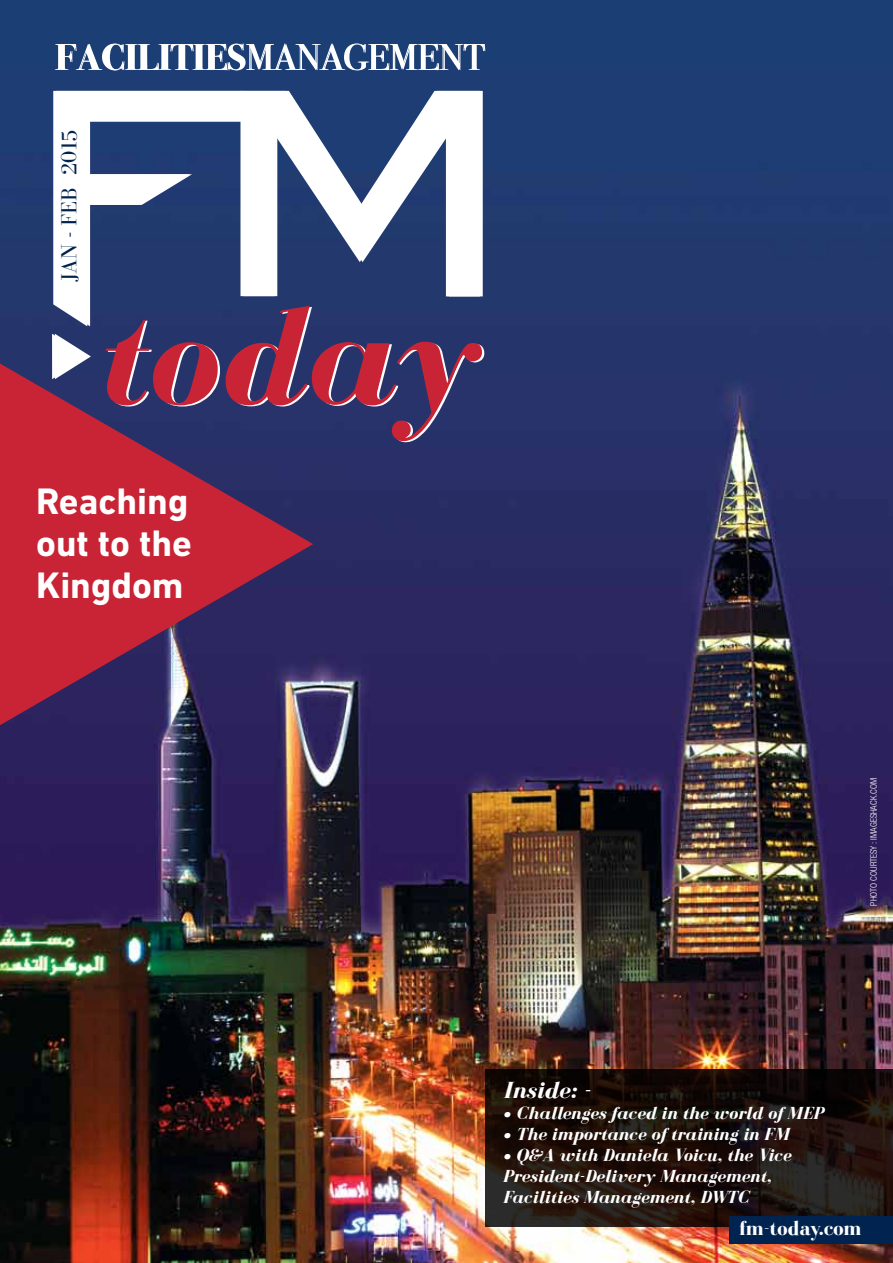
<style>
.page{position:relative;width:893px;height:1263px;background:#fff}
.page>*{position:absolute;margin:0;border:0;box-sizing:border-box;transform-origin:0 0}
.t1{font:700 37.5px/42px "DIN Next LT Pro";color:#fff;text-align:justify}
.t2{font:italic 700 24px "Bodoni FLF";color:#fff}
.t3{font:22.5px "Bodoni FLF";color:#00234f}
.t4{font:700 21px "Bodoni FLF";color:#fff}
.t5{font:italic 700 18px/21px "Bodoni FLF";color:#fff}
.t6{font:300 condensed 9px "Helvetica Neue";color:#fff}
</style>
<div class="page">
<img style="left:0;top:0;width:893px;height:1263px">
<svg style="left:0;top:364px;width:313px;height:361px;background:#8b2949"></svg>
<svg style="left:52px;top:91px;width:432px;height:351px"></svg>
<svg style="left:55px;top:44px;width:430px;height:26px"></svg>
<svg style="left:485px;top:1069px;width:408px;height:158px;background:#1d120d"></svg>
<div style="left:730px;top:1216px;width:163px;height:28px;background:#00234f"></div>
<p class="t3" style="left:57px;top:282px;width:154px;rotate:-90deg">JAN - FEB 2015</p>
<h1 class="t1" style="left:36px;top:480px;width:157px">Reaching out to the Kingdom</h1>
<p class="t6" style="left:868px;top:906px;width:129px;rotate:-90deg">Photo courtesy : imageshack.com</p>
<h2 class="t2" style="left:503px;top:1077px;width:90px">Inside: -</h2>
<p class="t5" style="left:503px;top:1103px;width:323px">• Challenges faced in the world of MEP</p>
<p class="t5" style="left:503px;top:1124px;width:288px">• The importance of training in FM</p>
<p class="t5" style="left:503px;top:1145px;width:290px">• Q&amp;A with Daniela Voicu, the Vice<br>President-Delivery Management,<br>Facilities Management, DWTC</p>
<p class="t4" style="left:739px;top:1216px;width:124px">fm-today.com</p>
</div>
